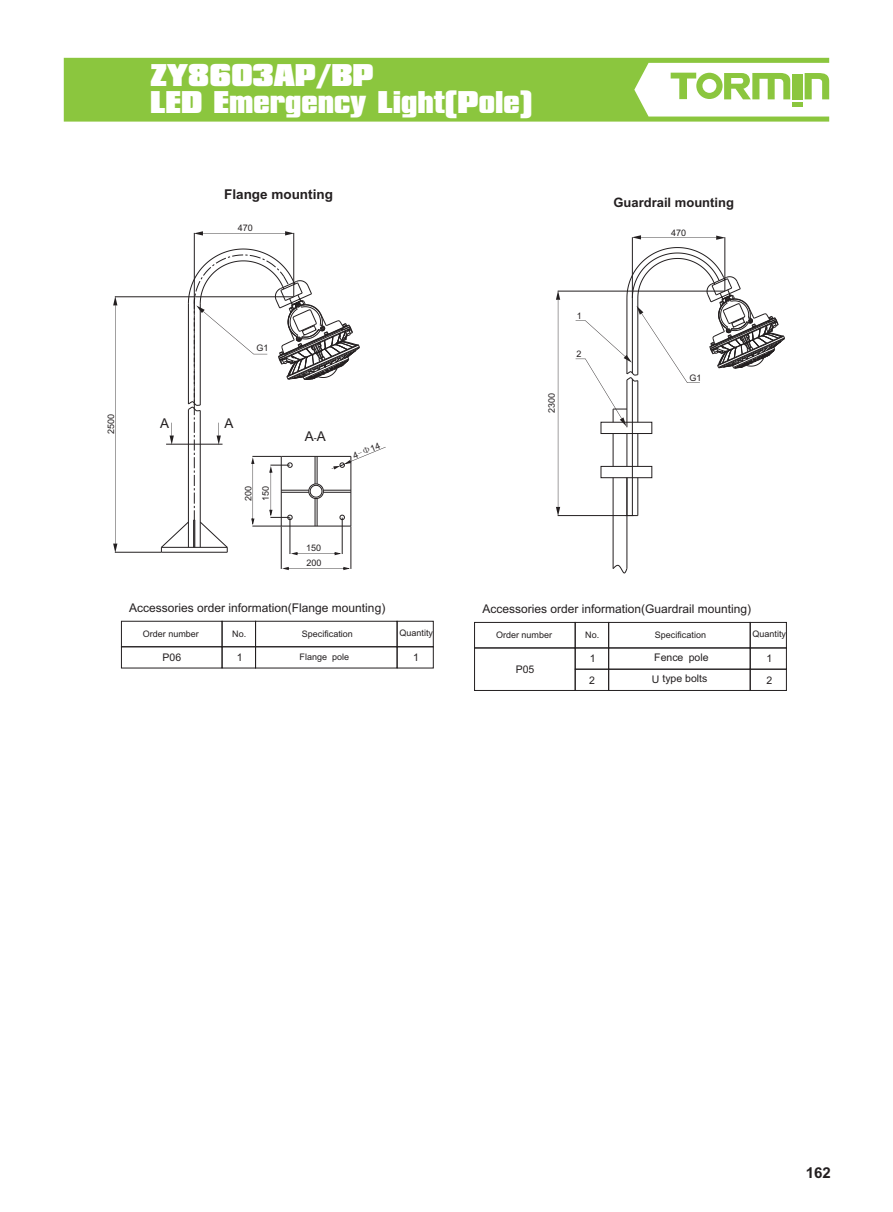
<style>
.page{position:relative;width:893px;height:1212px;background:#fff}
.page>*{position:absolute;margin:0;border:0;box-sizing:border-box;transform-origin:0 0}
.t1{font:700 27px/26.8px "Compacta BT";color:#fff}
.t2{font:700 15px "Arial";color:#231f20}
.t3{font:700 13.5px "Arial";color:#231f20}
.t4{font:13.5px "Arial";color:#231f20}
.t5{font:700 13.05px "Arial";color:#231f20}
.t6{font:12px "Arial";color:#231f20}
.t7{font:10.5px "Arial";color:#231f20}
.t8{font:9px/17.4px "Arial";color:#231f20}
.s1{font-size:9px}
.s2{font-family:"Sim Sun"}
</style>
<div class="page">
<svg style="left:64px;top:58px;width:765px;height:64px;background:#9bcd58"></svg>
<hr style="left:613px;top:478px;width:1px;height:91px;background:#231f20">
<hr style="left:613px;top:433px;width:1px;height:33px;background:#231f20">
<hr style="left:627px;top:478px;width:1px;height:91px;background:#231f20">
<hr style="left:627px;top:433px;width:1px;height:33px;background:#231f20">
<hr style="left:627px;top:380px;width:1px;height:47px;background:#231f20">
<hr style="left:638px;top:478px;width:1px;height:38px;background:#231f20">
<hr style="left:638px;top:433px;width:1px;height:33px;background:#231f20">
<hr style="left:632px;top:379px;width:1px;height:137px;background:#231f20">
<div style="left:601px;top:422px;width:51px;height:12px;border:1px solid #231f20"></div>
<div style="left:601px;top:466px;width:51px;height:12px;border:1px solid #231f20"></div>
<svg style="left:612px;top:565px;width:15px;height:8px"></svg>
<hr style="left:558px;top:515px;width:75px;height:1px;background:#231f20">
<hr style="left:558px;top:291px;width:167px;height:1px;background:#231f20">
<svg style="left:556px;top:291px;width:4px;height:225px"></svg>
<hr style="left:632px;top:237px;width:1px;height:61px;background:#231f20">
<hr style="left:725px;top:237px;width:1px;height:54px;background:#231f20">
<svg style="left:632px;top:235px;width:93px;height:5px"></svg>
<hr style="left:115px;top:296px;width:179px;height:1px;background:#231f20">
<hr style="left:115px;top:552px;width:46px;height:1px;background:#231f20">
<svg style="left:113px;top:296px;width:4px;height:257px"></svg>
<hr style="left:194px;top:233px;width:1px;height:71px;background:#231f20">
<hr style="left:293px;top:233px;width:1px;height:64px;background:#231f20">
<svg style="left:194px;top:231px;width:100px;height:5px"></svg>
<hr style="left:281px;top:526px;width:1px;height:43px;background:#231f20">
<hr style="left:351px;top:526px;width:1px;height:43px;background:#231f20">
<svg style="left:282px;top:567px;width:68px;height:3px"></svg>
<svg style="left:161px;top:249px;width:225px;height:306px"></svg>
<svg style="left:576px;top:247px;width:209px;height:179px"></svg>
<div style="left:750px;top:648px;width:37px;height:21px;border:1px solid #231f20"></div>
<div style="left:474px;top:648px;width:101px;height:43px;border:1px solid #231f20"></div>
<div style="left:575px;top:669px;width:34px;height:22px;border:1px solid #231f20"></div>
<div style="left:608px;top:669px;width:142px;height:22px;border:1px solid #231f20"></div>
<div style="left:750px;top:669px;width:37px;height:22px;border:1px solid #231f20"></div>
<div style="left:474px;top:622px;width:101px;height:26px;border:1px solid #231f20"></div>
<div style="left:575px;top:622px;width:34px;height:26px;border:1px solid #231f20"></div>
<div style="left:608px;top:622px;width:142px;height:26px;border:1px solid #231f20"></div>
<div style="left:750px;top:622px;width:37px;height:26px;border:1px solid #231f20"></div>
<div style="left:121px;top:621px;width:101px;height:26px;border:1px solid #231f20"></div>
<div style="left:222px;top:621px;width:34px;height:26px;border:1px solid #231f20"></div>
<div style="left:255px;top:621px;width:142px;height:26px;border:1px solid #231f20"></div>
<div style="left:397px;top:621px;width:36px;height:26px;border:1px solid #231f20"></div>
<svg style="left:805px;top:73px;width:24px;height:26px"></svg>
<div style="left:792px;top:74px;width:11px;height:25px;background:#8bc63e"></div>
<div style="left:792px;top:102px;width:11px;height:5px;background:#8bc63e"></div>
<svg style="left:671px;top:73px;width:119px;height:26px"></svg>
<h1 class="t1" style="left:150px;top:64px;width:384px">ZY8603AP/BP<br>LED Emergency Light(Pole)</h1>
<h3 class="t3" style="left:224px;top:189px;width:110px">Flange mounting</h3>
<p class="t8" style="left:238px;top:220px;width:17px">470</p>
<h3 class="t5" style="left:613px;top:197px;width:122px">Guardrail mounting</h3>
<p class="t8" style="left:671px;top:225px;width:17px">470</p>
<p class="t8" style="left:257px;top:340px;width:14px">G1</p>
<p class="t8" style="left:103px;top:434px;width:22px;rotate:-90deg">2500</p>
<h3 class="t4" style="left:160px;top:418px;width:11px">A</h3>
<h3 class="t4" style="left:224px;top:418px;width:11px">A</h3>
<p class="t8" style="left:240px;top:501px;width:17px;rotate:-90deg">200<br>150</p>
<h3 class="t4" style="left:305px;top:432px;width:23px">A<span class="s1">-</span>A</h3>
<p class="t8" style="left:350px;top:449px;width:30px;rotate:-22deg">4<span class="s2">-Φ</span>14</p>
<p class="t8" style="left:306px;top:542px;width:17px;line-height:14.2px">150<br>200</p>
<h3 class="t6" style="left:129px;top:603px;width:258px">Accessories order information(Flange mounting)</h3>
<p class="t8" style="left:143px;top:626px;width:58px">Order number</p>
<p class="t8" style="left:232px;top:626px;width:16px">No.</p>
<p class="t8" style="left:302px;top:626px;width:53px">Specification</p>
<p class="t8" style="left:399px;top:625px;width:35px">Quantity</p>
<p class="t7" style="left:163px;top:653px;width:20px">P06</p>
<p class="t7" style="left:237px;top:653px;width:7px">1</p>
<p class="t8" style="left:300px;top:649px;width:51px">Flange pole</p>
<p class="t7" style="left:413px;top:653px;width:7px">1</p>
<p class="t8" style="left:577px;top:308px;width:7px">1</p>
<p class="t8" style="left:544px;top:413px;width:22px;rotate:-90deg">2300</p>
<p class="t8" style="left:576px;top:346px;width:7px">2</p>
<p class="t8" style="left:689px;top:369px;width:14px">G1</p>
<h3 class="t6" style="left:482px;top:604px;width:270px">Accessories order information(Guardrail mounting)</h3>
<p class="t8" style="left:496px;top:627px;width:58px">Order number</p>
<p class="t8" style="left:585px;top:627px;width:16px">No.</p>
<p class="t8" style="left:655px;top:627px;width:53px">Specification</p>
<p class="t8" style="left:753px;top:626px;width:35px">Quantity</p>
<p class="t7" style="left:516px;top:665px;width:20px">P05</p>
<p class="t7" style="left:590px;top:655px;width:7px">1</p>
<p class="t7" style="left:654px;top:654px;width:56px">Fence pole</p>
<p class="t7" style="left:766px;top:655px;width:7px">1</p>
<p class="t7" style="left:589px;top:676px;width:7px">2</p>
<p class="t7" style="left:766px;top:676px;width:7px">2</p>
<p class="t7" style="left:652px;top:675px;width:57px">U type bolts</p>
<h2 class="t2" style="left:806px;top:1167px;width:27px">162</h2>
</div>
